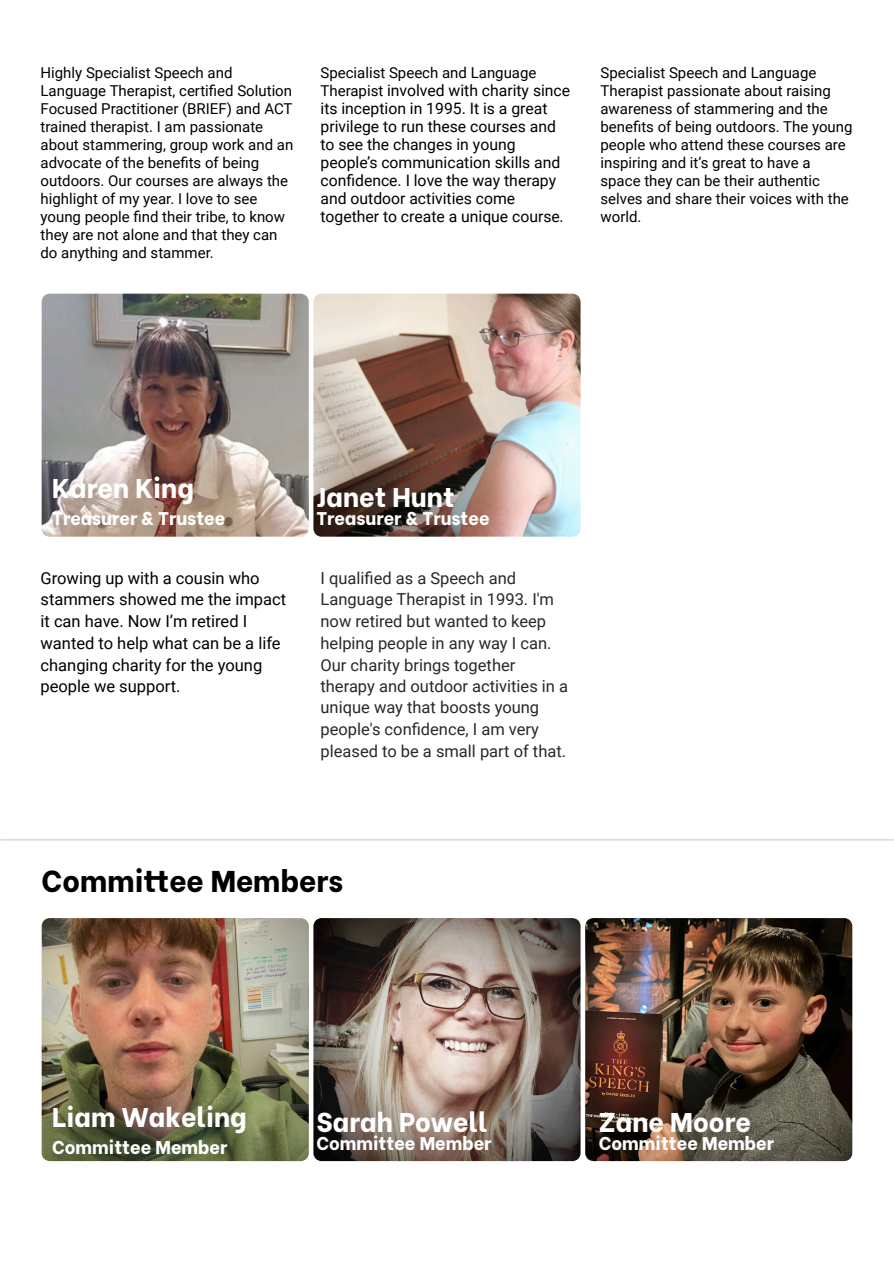
<style>
.page{position:relative;width:894px;height:1263px;background:#fff}
.page>*{position:absolute;margin:0;border:0;box-sizing:border-box;transform-origin:0 0}
.t1{font:800 30px "Be Vietnam";color:#000}
.t2{font:800 27px "Be Vietnam";color:#fff}
.t3{font:800 18.3px "Be Vietnam";color:#fff}
.t4{font:16.5px/21.6px "Roboto";color:#26282a}
.t5{font:16.5px/21.6px "Roboto";color:#000}
.t6{font:15.75px/18px "Roboto";color:#000}
.t7{font:15px/18px "Roboto";color:#000}
.s1{font-size:15px}
.s2{font-style:italic}
</style>
<div class="page">
<img style="left:42px;top:294px;width:266px;height:243px">
<img style="left:313px;top:294px;width:267px;height:243px">
<hr style="left:1px;top:839px;width:892px;height:1px;background:#cacacb">
<img style="left:42px;top:918px;width:266px;height:243px">
<img style="left:313px;top:918px;width:267px;height:243px">
<img style="left:585px;top:918px;width:266px;height:243px">
<p class="t7" style="left:40px;top:64px;width:254px">Highly Specialist Speech and Language Therapist, certified Solution Focused Practitioner (BRIEF) and ACT trained therapist. I am passionate about stammering, group work and an advocate of the benefits of being outdoors. Our courses are always the highlight of my year. I love to see young people fi nd their tribe, to know they are not alone and that they can do anything and stammer.</p>
<p class="t7" style="left:320px;top:64px;width:217px">Specialist Speech and Language</p>
<p class="t6" style="left:320px;top:81px;width:251px"><span class="s1">Therapist</span> involved with charity since its inception in 1995. It is a great privilege to run these courses and to see the changes in young people’s communication skills and confidence. I love the way therapy and outdoor activities come together to create a unique course<span class="s2">.</span></p>
<p class="t7" style="left:600px;top:64px;width:253px">Specialist Speech and Language<br>Therapist passionate about raising awareness of stammering and the benefits of being outdoors. The young people who attend these courses are inspiring and it’s great to have a space they can be their authentic selves and share their voices with the world.</p>
<p class="t2" style="left:52px;top:466px;width:143px">Karen King</p>
<p class="t3" style="left:52px;top:503px;width:175px">Treasurer &amp; Trustee</p>
<p class="t2" style="left:316px;top:475px;width:140px">Janet Hunt</p>
<p class="t3" style="left:316px;top:503px;width:175px">Treasurer &amp; Trustee</p>
<p class="t5" style="left:40px;top:567px;width:247px">Growing up with a cousin who stammers showed me the impact it can have. Now I’m retired I wanted to help what can be a life changing charity for the young people we support.</p>
<p class="t4" style="left:320px;top:567px;width:249px">I qualified as a Speech and<br>Language Therapist in 1993. I'm now retired but wanted to keep helping people in any way I can.<br>Our charity brings together therapy and outdoor activities in a unique way that boosts young people's confidence, I am very pleased to be a small part of that.</p>
<h1 class="t1" style="left:42px;top:856px;width:303px">Committee Members</h1>
<p class="t2" style="left:52px;top:1095px;width:196px">Liam Wakeling</p>
<p class="t3" style="left:52px;top:1132px;width:177px">Committee Member</p>
<p class="t2" style="left:316px;top:1100px;width:172px">Sarah Powell</p>
<p class="t3" style="left:316px;top:1128px;width:177px">Committee Member</p>
<p class="t2" style="left:598px;top:1100px;width:154px">Zane Moore</p>
<p class="t3" style="left:598px;top:1128px;width:177px">Committee Member</p>
</div>
